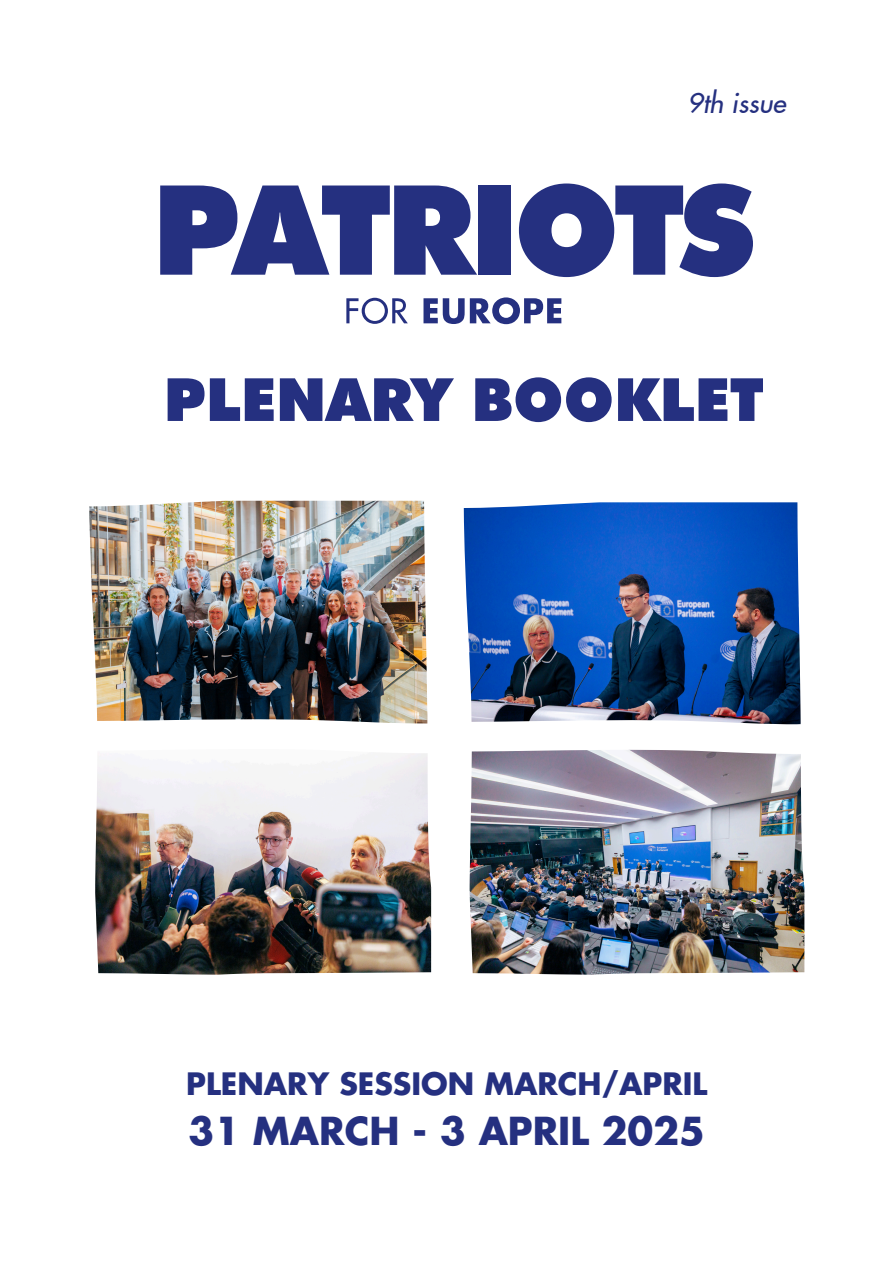
<style>
.page{position:relative;width:894px;height:1264px;background:#fff}
.page>*{position:absolute;margin:0;border:0;box-sizing:border-box;transform-origin:0 0}
.t1{font:900 59.55px "Futura BT";color:#253080}
.t2{font:700 37.5px "Futura";color:#253080}
.t3{font:700 30px "Futura";color:#253080}
.t4{font:italic 500 27px "Futura LT Pro";color:#253080}
</style>
<div class="page">
<svg style="left:160px;top:185px;width:317px;height:90px"></svg>
<div style="left:478px;top:185px;width:32px;height:90px;background:#253080"></div>
<svg style="left:518px;top:183px;width:234px;height:94px"></svg>
<svg style="left:346px;top:298px;width:61px;height:26px"></svg>
<svg style="left:423px;top:297px;width:138px;height:27px"></svg>
<img style="left:89px;top:501px;width:338px;height:222px">
<img style="left:95px;top:753px;width:336px;height:221px">
<img style="left:463px;top:502px;width:337px;height:222px">
<img style="left:469px;top:749px;width:335px;height:225px">
<p class="t4" style="left:687px;top:90px;width:100px">9th issue</p>
<p class="t1" style="left:163px;top:363px;width:601px">PLENARY BOOKLET</p>
<p class="t3" style="left:186px;top:1070px;width:522px">PLENARY SESSION MARCH/APRIL</p>
<p class="t2" style="left:188px;top:1113px;width:517px">31 MARCH - 3 APRIL 2025</p>
</div>
